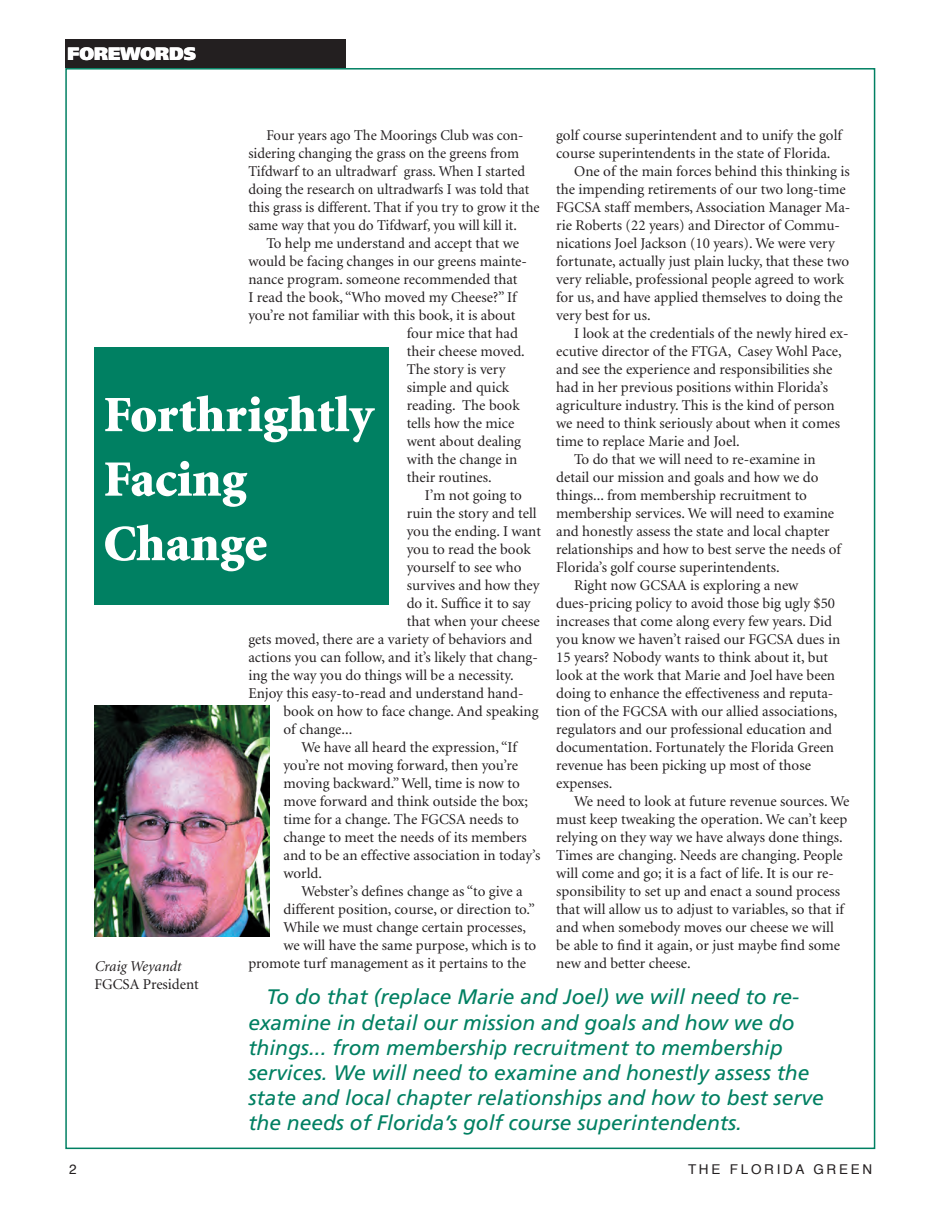
<style>
.page{position:relative;width:945px;height:1215px;background:#fff}
.page>*{position:absolute;margin:0;border:0;box-sizing:border-box;transform-origin:0 0}
.t1{font:900 51px/64.5px "Minion";color:#fff}
.t2{font:italic 21px/25.2px "Frutiger";color:#008062}
.t3{font:900 18px "Frutiger";color:#fff}
.t4{font:15px/18px "Minion";color:#231f20}
.t5{font:italic 15px "Minion";color:#231f20}
.t6{font:13.5px "Helvetica";letter-spacing:.2em;color:#231f20}
</style>
<div class="page">
<div style="left:65px;top:39px;width:281px;height:29px;background:#231f20"></div>
<div style="left:94px;top:348px;width:295px;height:257px;background:#008062"></div>
<img style="left:94px;top:705px;width:176px;height:232px">
<p class="t3" style="left:68px;top:43px;width:130px">FOREWORDS</p>
<p class="t4" style="left:248px;top:126px;width:293px;text-indent:18px">Four years ago The Moorings Club was con&shy;sidering changing the grass on the greens from Tifdwarf to an ultradwarf grass. When I started doing the research on ultradwarfs I was told that this grass is different. That if you try to grow it the same way that you do Tifdwarf, you will kill it.</p>
<p class="t4" style="left:266px;top:234px;width:254px">To help me understand and accept that we</p>
<p class="t4" style="left:248px;top:252px;width:280px">would be facing changes in our greens mainte-</p>
<p class="t4" style="left:248px;top:270px;width:271px">nance program. someone recommended that</p>
<p class="t4" style="left:248px;top:288px;width:270px">I read the book, “Who moved my Cheese?” If</p>
<p class="t4" style="left:248px;top:306px;width:269px">you’re not familiar with this book, it is about</p>
<p class="t4" style="left:407px;top:324px;width:113px">four mice that had</p>
<p class="t4" style="left:407px;top:342px;width:120px">their cheese moved.</p>
<p class="t4" style="left:407px;top:360px;width:100px">The story is very</p>
<p class="t4" style="left:407px;top:378px;width:104px">simple and quick</p>
<p class="t4" style="left:407px;top:396px;width:114px">reading. The book</p>
<p class="t4" style="left:407px;top:414px;width:109px">tells how the mice</p>
<p class="t4" style="left:407px;top:432px;width:116px">went about dealing</p>
<p class="t4" style="left:407px;top:450px;width:112px">with the change in</p>
<p class="t4" style="left:407px;top:468px;width:87px">their routines.</p>
<p class="t4" style="left:425px;top:486px;width:99px">I’m not going to</p>
<p class="t4" style="left:407px;top:504px;width:131px">ruin the story and tell</p>
<p class="t4" style="left:407px;top:522px;width:136px">you the ending. I want</p>
<p class="t4" style="left:407px;top:540px;width:126px">you to read the book</p>
<p class="t4" style="left:407px;top:558px;width:116px">yourself to see who</p>
<p class="t4" style="left:407px;top:576px;width:134px">survives and how they</p>
<p class="t4" style="left:407px;top:594px;width:125px">do it. Suffice it to say</p>
<p class="t4" style="left:407px;top:612px;width:135px">that when your cheese</p>
<p class="t4" style="left:248px;top:630px;width:285px">gets moved, there are a variety of behaviors and</p>
<p class="t4" style="left:248px;top:648px;width:291px">actions you can follow, and it’s likely that chang-</p>
<p class="t4" style="left:248px;top:666px;width:267px">ing the way you do things will be a necessity.</p>
<p class="t4" style="left:248px;top:684px;width:277px">Enjoy this easy-to-read and understand hand-</p>
<p class="t4" style="left:283px;top:702px;width:257px">book on how to face change. And speaking</p>
<p class="t4" style="left:284px;top:720px;width:70px">of change...</p>
<p class="t4" style="left:302px;top:738px;width:217px">We have all heard the expression, “If</p>
<p class="t4" style="left:284px;top:756px;width:236px">you’re not moving forward, then you’re</p>
<p class="t4" style="left:284px;top:774px;width:238px">moving backward.” Well, time is now to</p>
<p class="t4" style="left:284px;top:792px;width:246px">move forward and think outside the box;</p>
<p class="t4" style="left:284px;top:810px;width:237px">time for a change. The FGCSA needs to</p>
<p class="t4" style="left:284px;top:828px;width:245px">change to meet the needs of its members</p>
<p class="t4" style="left:284px;top:846px;width:258px">and to be an effective association in today’s</p>
<p class="t4" style="left:284px;top:864px;width:40px">world.</p>
<p class="t4" style="left:302px;top:882px;width:223px">Webster’s defines change as “to give a</p>
<p class="t4" style="left:284px;top:900px;width:253px">different position, course, or direction to.”</p>
<p class="t4" style="left:284px;top:918px;width:244px">While we must change certain processes,</p>
<p class="t4" style="left:284px;top:936px;width:254px">we will have the same purpose, which is to</p>
<p class="t4" style="left:248px;top:954px;width:279px">promote turf management as it pertains to the</p>
<p class="t4" style="left:556px;top:126px;width:287px">golf course superintendent and to unify the golf</p>
<p class="t4" style="left:556px;top:144px;width:276px">course superintendents in the state of Florida.</p>
<p class="t4" style="left:574px;top:162px;width:277px">One of the main forces behind this thinking is</p>
<p class="t4" style="left:556px;top:180px;width:291px">the impending retirements of our two long-time</p>
<p class="t4" style="left:556px;top:198px;width:296px">FGCSA staff members, Association Manager Ma-</p>
<p class="t4" style="left:556px;top:216px;width:285px">rie Roberts (22 years) and Director of Commu-</p>
<p class="t4" style="left:556px;top:234px;width:280px">nications Joel Jackson (10 years). We were very</p>
<p class="t4" style="left:556px;top:252px;width:295px">fortunate, actually just plain lucky, that these two</p>
<p class="t4" style="left:556px;top:270px;width:289px">very reliable, professional people agreed to work</p>
<p class="t4" style="left:556px;top:288px;width:288px">for us, and have applied themselves to doing the</p>
<p class="t4" style="left:556px;top:306px;width:96px">very best for us.</p>
<p class="t4" style="left:574px;top:324px;width:276px">I look at the credentials of the newly hired ex-</p>
<p class="t4" style="left:556px;top:342px;width:287px">ecutive director of the FTGA, Casey Wohl Pace,</p>
<p class="t4" style="left:556px;top:360px;width:278px">and see the experience and responsibilities she</p>
<p class="t4" style="left:556px;top:378px;width:273px">had in her previous positions within Florida’s</p>
<p class="t4" style="left:556px;top:396px;width:280px">agriculture industry. This is the kind of person</p>
<p class="t4" style="left:556px;top:414px;width:285px">we need to think seriously about when it comes</p>
<p class="t4" style="left:556px;top:432px;width:185px">time to replace Marie and Joel.</p>
<p class="t4" style="left:574px;top:450px;width:243px">To do that we will need to re-examine in</p>
<p class="t4" style="left:556px;top:468px;width:264px">detail our mission and goals and how we do</p>
<p class="t4" style="left:556px;top:486px;width:252px">things... from membership recruitment to</p>
<p class="t4" style="left:556px;top:504px;width:280px">membership services. We will need to examine</p>
<p class="t4" style="left:556px;top:522px;width:275px">and honestly assess the state and local chapter</p>
<p class="t4" style="left:556px;top:540px;width:286px">relationships and how to best serve the needs of</p>
<p class="t4" style="left:556px;top:558px;width:225px">Florida’s golf course superintendents.</p>
<p class="t4" style="left:574px;top:576px;width:226px">Right now GCSAA is exploring a new</p>
<p class="t4" style="left:556px;top:594px;width:280px">dues-pricing policy to avoid those big ugly $50</p>
<p class="t4" style="left:556px;top:612px;width:277px">increases that come along every few years. Did</p>
<p class="t4" style="left:556px;top:630px;width:285px">you know we haven’t raised our FGCSA dues in</p>
<p class="t4" style="left:556px;top:648px;width:273px">15 years? Nobody wants to think about it, but</p>
<p class="t4" style="left:556px;top:666px;width:280px">look at the work that Marie and Joel have been</p>
<p class="t4" style="left:556px;top:684px;width:279px">doing to enhance the effectiveness and reputa-</p>
<p class="t4" style="left:556px;top:702px;width:283px">tion of the FGCSA with our allied associations,</p>
<p class="t4" style="left:556px;top:720px;width:277px">regulators and our professional education and</p>
<p class="t4" style="left:556px;top:738px;width:279px">documentation. Fortunately the Florida Green</p>
<p class="t4" style="left:556px;top:756px;width:256px">revenue has been picking up most of those</p>
<p class="t4" style="left:556px;top:774px;width:58px">expenses.</p>
<p class="t4" style="left:574px;top:792px;width:277px">We need to look at future revenue sources. We</p>
<p class="t4" style="left:556px;top:810px;width:293px">must keep tweaking the operation. We can’t keep</p>
<p class="t4" style="left:556px;top:828px;width:288px">relying on they way we have always done things.</p>
<p class="t4" style="left:556px;top:846px;width:288px">Times are changing. Needs are changing. People</p>
<p class="t4" style="left:556px;top:864px;width:279px">will come and go; it is a fact of life. It is our re-</p>
<p class="t4" style="left:556px;top:882px;width:286px">sponsibility to set up and enact a sound process</p>
<p class="t4" style="left:556px;top:900px;width:289px">that will allow us to adjust to variables, so that if</p>
<p class="t4" style="left:556px;top:918px;width:279px">and when somebody moves our cheese we will</p>
<p class="t4" style="left:556px;top:936px;width:285px">be able to find it again, or just maybe find some</p>
<p class="t4" style="left:556px;top:954px;width:136px">new and better cheese.</p>
<h1 class="t1" style="left:104px;top:384px;width:271px">Forthrightly<br>Facing<br>Change</h1>
<p class="t5" style="left:94px;top:959px;width:88px">Craig Weyandt</p>
<p class="t4" style="left:94px;top:976px;width:106px">FGCSA President</p>
<p class="t2" style="left:248px;top:985px;width:577px;text-indent:18px">To do that (replace Marie and Joel) we will need to re&shy;examine in detail our mission and goals and how we do things... from membership recruitment to membership services. We will need to examine and honestly assess the state and local chapter relationships and how to best serve the needs of Florida’s golf course superintendents.</p>
<p class="t6" style="left:69px;top:1158px;width:9px">2</p>
<p class="t6" style="left:688px;top:1158px;width:186px">THE FLORIDA GREEN</p>
</div>
